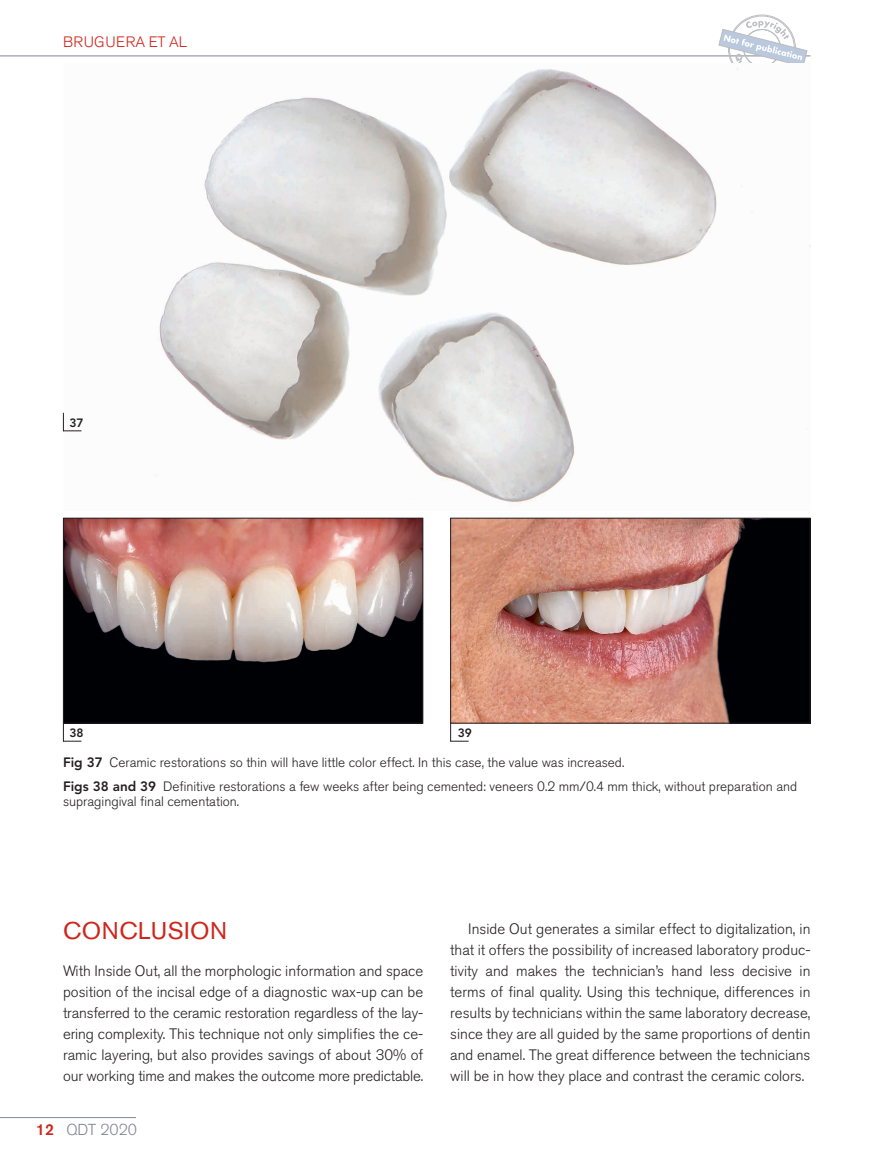
<style>
.page{position:relative;width:878px;height:1175px;background:#fff}
.page>*{position:absolute;margin:0;border:0;box-sizing:border-box;transform-origin:0 0}
.HA_Top{font:24px "Akzidenz Grotesk BQ";letter-spacing:.02em;color:#ce261c}
.t1{font:300 15.75px "Akzidenz Grotesk BQ";color:#848695}
.Body_text{font:300 15px/21px "Akzidenz Grotesk BQ";color:#231f20;text-align:justify}
.Body_Text_First{font:300 15px/21px "Akzidenz Grotesk BQ";letter-spacing:-.01em;color:#231f20;text-align:justify}
.t2{font:300 15px "Akzidenz Grotesk BQ";letter-spacing:.03em;color:#ce261c}
.Fig_legend{font:300 13.5px/15px "Akzidenz Grotesk BQ";color:#231f20}
.HA_2{font:800 12px "Avenir LT Std";color:#231f20}
.s1{font-family:"Avenir LT Std";font-weight:800}
.s2{font-weight:500;color:#ce261c}
</style>
<div class="page">
<hr style="left:0;top:1117px;width:136px;height:1px;background:#848695">
<hr style="left:0;top:56px;width:810px;height:1px;background:#848695">
<svg style="left:718px;top:15px;width:89px;height:48px"></svg>
<img style="left:63px;top:68px;width:747px;height:438px">
<img style="left:65px;top:520px;width:356px;height:201px">
<div style="left:63px;top:518px;width:360px;height:205px;border:1px solid #231f20"></div>
<img style="left:452px;top:520px;width:356px;height:201px">
<div style="left:450px;top:518px;width:360px;height:205px;border:1px solid #231f20"></div>
<svg style="left:63px;top:723px;width:18px;height:19px"></svg>
<svg style="left:450px;top:723px;width:18px;height:19px"></svg>
<svg style="left:63px;top:413px;width:18px;height:18px"></svg>
<p class="t2" style="left:63px;top:33px;width:125px">BRUGUERA ET AL</p>
<p class="HA_2" style="left:69px;top:415px;width:16px">37</p>
<p class="HA_2" style="left:69px;top:725px;width:16px">38</p>
<p class="HA_2" style="left:457px;top:725px;width:16px">39</p>
<p class="Fig_legend" style="left:63px;top:754px;width:562px"><span class="s1">Fig 37</span> Ceramic restorations so thin will have little color effect. In this case, the value was increased.</p>
<p class="Fig_legend" style="left:63px;top:778px;width:735px"><span class="s1">Figs 38 and 39</span> Definitive restorations a few weeks after being cemented: veneers 0.2 mm/0.4 mm thick, without preparation and supragingival final cementation.</p>
<p class="HA_Top" style="left:63px;top:916px;width:166px">CONCLUSION</p>
<p class="Body_Text_First" style="left:63px;top:960px;width:362px">With Inside Out, all the morphologic information and space position of the incisal edge of a diagnostic wax-up can be transferred to the ceramic restoration regardless of the lay&shy;ering complexity. This technique not only simplifies the ce&shy;ramic layering, but also provides savings of about 30% of our working time and makes the outcome more predictable.</p>
<p class="t1" style="left:36px;top:1120px;width:102px"><span class="s2">12</span> QDT 2020</p>
<p class="Body_text" style="left:450px;top:918px;width:362px;text-indent:18px">Inside Out generates a similar effect to digitalization, in that it offers the possibility of increased laboratory produc&shy;tivity and makes the technician’s hand less decisive in terms of final quality. Using this technique, differences in results by technicians within the same laboratory decrease, since they are all guided by the same proportions of dentin and enamel. The great difference between the technicians will be in how they place and contrast the ceramic colors.</p>
</div>
